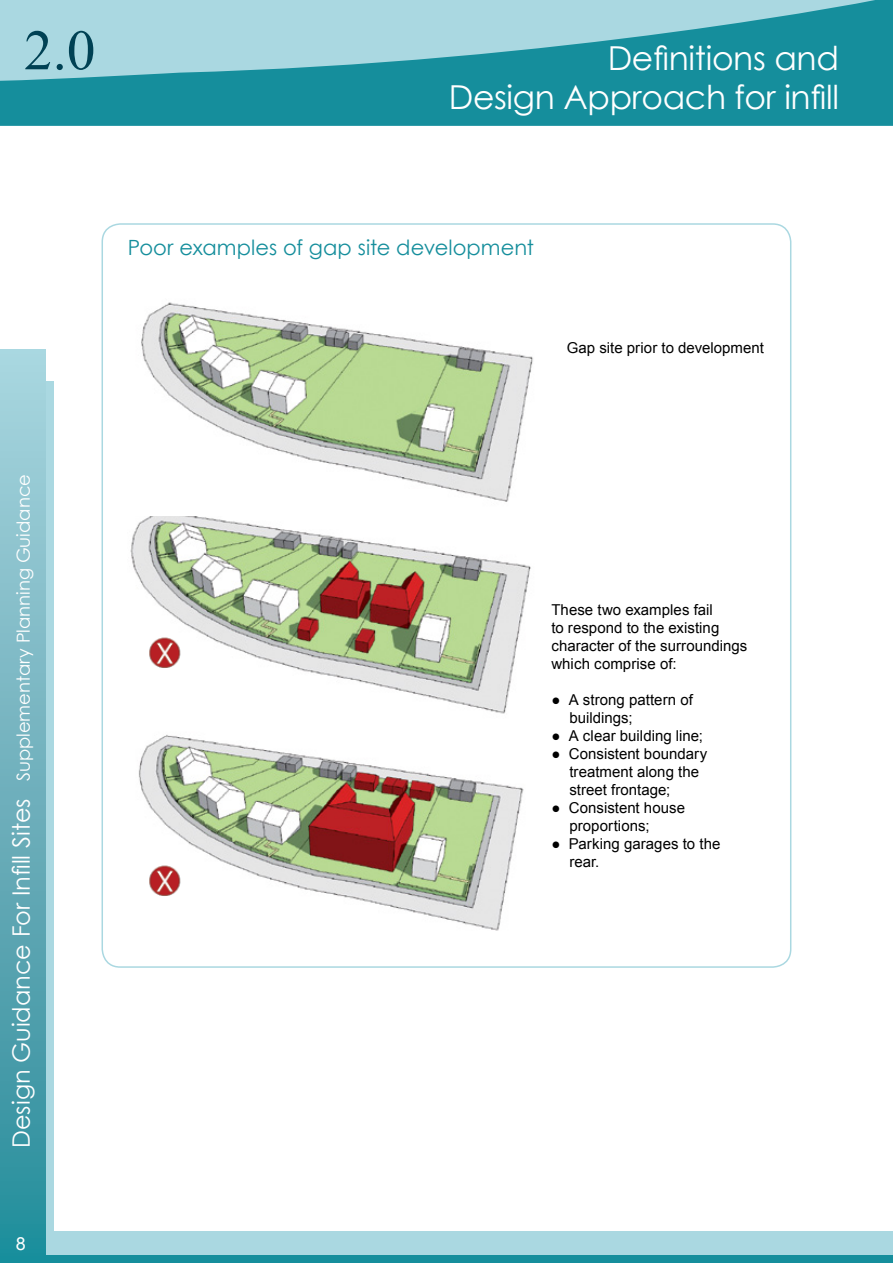
<style>
.page{position:relative;width:893px;height:1263px;background:#fff}
.page>*{position:absolute;margin:0;border:0;box-sizing:border-box;transform-origin:0 0}
.t1{font:57px "Times New Roman";color:#004154}
.t2{font:33px "Century Gothic";letter-spacing:-.01em;color:#fff}
.t3{font:21px "Century Gothic";color:#158e9c}
.t4{font:18px "Century Gothic";color:#fff}
.t5{font:18px "Arial";color:#fff}
.t6{font:15px/18px "Arial";letter-spacing:.005em;color:#000}
.s1{font-size:24px}
.s2{font-family:"Times New Roman"}
</style>
<div class="page">
<div style="left:8px;top:381px;width:46px;height:882px;background:#aad8e1"></div>
<svg style="left:0;top:0;width:893px;height:126px;background:#51abb7"></svg>
<div style="left:0;top:350px;width:45px;height:913px;background:linear-gradient(to bottom,#add4de,#268b9a)"></div>
<div style="left:51px;top:1231px;width:842px;height:27px;background:#aad8e1"></div>
<div style="left:45px;top:1256px;width:848px;height:7px;background:#158e9c"></div>
<img style="left:138px;top:735px;width:386px;height:196px">
<img style="left:146px;top:863px;width:37px;height:34px">
<img style="left:130px;top:516px;width:401px;height:198px">
<img style="left:146px;top:634px;width:37px;height:34px">
<img style="left:141px;top:302px;width:392px;height:200px">
<h1 class="t1" style="left:24px;top:12px;width:73px">2.0</h1>
<h1 class="t2" style="left:608px;top:35px;width:233px">Definitions and</h1>
<p class="t2" style="left:449px;top:74px;width:392px">Design Approach for infill</p>
<p class="t4" style="left:11px;top:1148px;width:675px;rotate:-90deg"><span class="s1">Design Guidance For Infill Sites</span> Supplementary Planning Guidance</p>
<p class="t5" style="left:16px;top:1231px;width:12px">8</p>
<p class="t3" style="left:128px;top:233px;width:408px">Poor examples of gap site development</p>
<p class="t6" style="left:567px;top:338px;width:199px">Gap site prior to development</p>
<p class="t6" style="left:551px;top:601px;width:198px">These two examples fail<br>to respond to the existing character of the surroundings which comprise of:</p>
<p class="t6" style="left:569px;top:691px;width:125px;text-indent:-18px"><span class="s2">●</span> A strong pattern of buildings;</p>
<p class="t6" style="left:551px;top:727px;width:153px"><span class="s2">●</span> A clear building line;</p>
<p class="t6" style="left:569px;top:745px;width:139px;text-indent:-18px"><span class="s2">●</span> Consistent boundary treatment along the street frontage;</p>
<p class="t6" style="left:569px;top:799px;width:117px;text-indent:-18px"><span class="s2">●</span> Consistent house proportions;</p>
<p class="t6" style="left:569px;top:835px;width:153px;text-indent:-18px"><span class="s2">●</span> Parking garages to the rear.</p>
</div>
